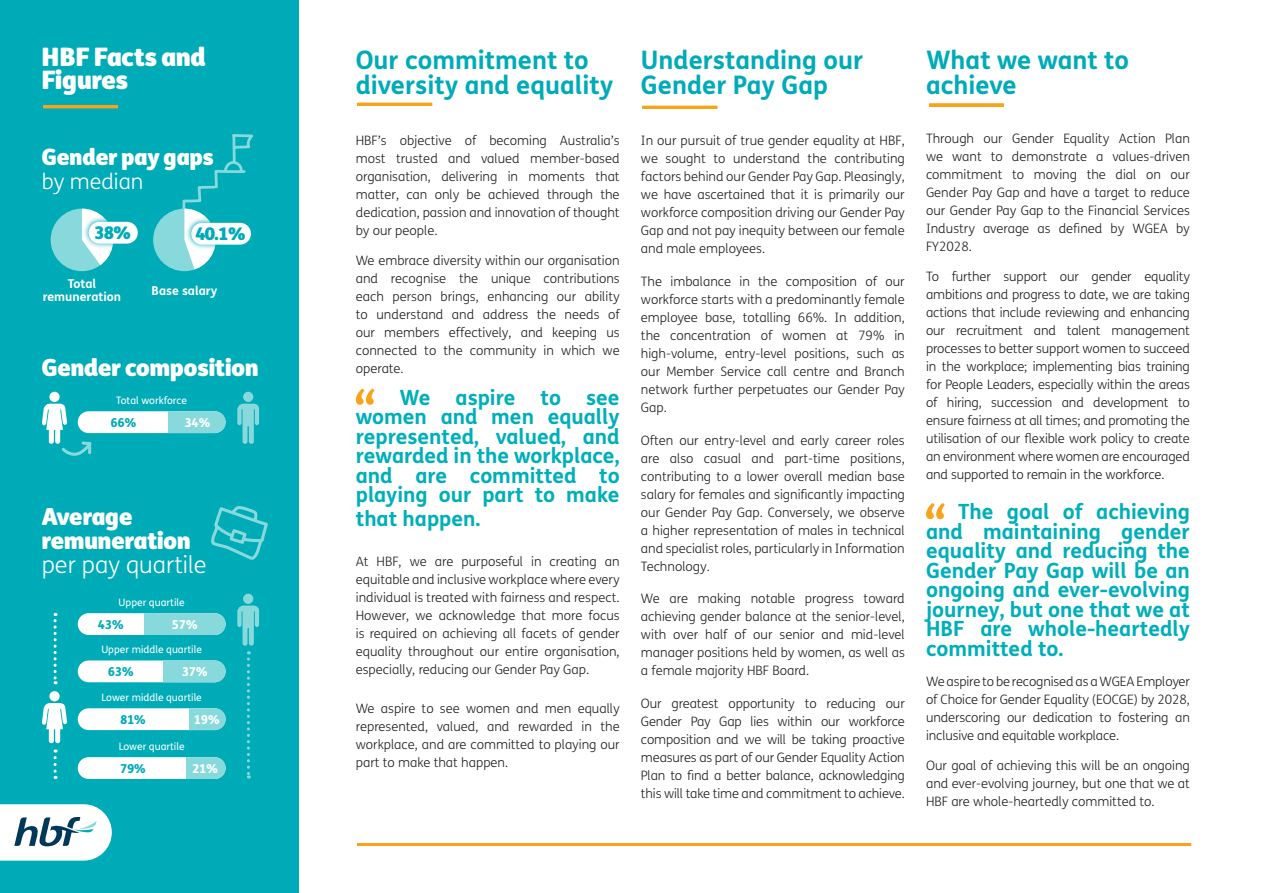
<style>
.page{position:relative;width:1263px;height:893px;background:#fff}
.page>*{position:absolute;margin:0;border:0;box-sizing:border-box;transform-origin:0 0}
.t1{font:700 25.5px/25.5px "FS Me";color:#00abb8}
.t2{font:900 25.5px/23.5px "Me";color:#fff}
.t3{font:900 23.55px/23.5px "Me";color:#fff}
.t4{font:900 22.5px "Me";color:#fff}
.t5{font:300 21.6px "FS Me";color:#fff}
.t6{font:700 21px/19.5px "FS Me";color:#00afb9;text-align:justify}
.t7{font:900 17.4px "Me";color:#00abb8}
.t8{font:300 12.9px/18px "FS Me";color:#231f20;text-align:justify}
.t9{font:700 12.3px/12.3px "FS Me";color:#fff;text-align:center}
.t10{font:800 12.3px "FS Me";letter-spacing:-.02em;color:#00abb8}
.t11{font:800 12.3px "FS Me";letter-spacing:-.02em;color:#fff}
.t12{font:10.2px "FS Me";color:#fff}
.s1{font-family:"FS Me";font-weight:300}
</style>
<div class="page">
<svg style="left:356px;top:389px;width:19px;height:16px"></svg>
<svg style="left:926px;top:503px;width:19px;height:16px"></svg>
<div style="left:0;top:0;width:298px;height:893px;background:#00abb8"></div>
<div style="left:49px;top:392px;width:11px;height:10px;background:#fff;border-radius:50%"></div>
<div style="left:243px;top:392px;width:10px;height:10px;background:#87d9db;border-radius:50%"></div>
<svg style="left:237px;top:403px;width:22px;height:41px"></svg>
<div style="left:78px;top:411px;width:148px;height:22px;background:#fff;border-radius:11px"></div>
<div style="left:169px;top:411px;width:57px;height:22px;background:#87d9db"></div>
<svg style="left:42px;top:403px;width:52px;height:53px"></svg>
<div style="left:51px;top:209px;width:62px;height:62px;background:#87d9db;border-radius:50%"></div>
<svg style="left:82px;top:209px;width:30px;height:62px"></svg>
<div style="left:153px;top:209px;width:63px;height:62px;background:#87d9db;border-radius:50%"></div>
<svg style="left:181px;top:134px;width:72px;height:137px"></svg>
<svg style="left:83px;top:216px;width:55px;height:33px"></svg>
<div style="left:89px;top:222px;width:49px;height:22px;background:#fff;border-radius:11px"></div>
<svg style="left:186px;top:217px;width:67px;height:33px"></svg>
<div style="left:191px;top:223px;width:60px;height:22px;background:#fff;border-radius:11px"></div>
<svg style="left:42px;top:703px;width:25px;height:40px"></svg>
<div style="left:49px;top:691px;width:11px;height:10px;background:#fff;border-radius:50%"></div>
<div style="left:243px;top:594px;width:10px;height:10px;background:#87d9db;border-radius:50%"></div>
<svg style="left:237px;top:605px;width:22px;height:173px"></svg>
<div style="left:78px;top:613px;width:148px;height:22px;background:#fff;border-radius:11px"></div>
<div style="left:144px;top:613px;width:82px;height:22px;background:#87d9db"></div>
<div style="left:78px;top:660px;width:148px;height:22px;background:#fff;border-radius:11px"></div>
<div style="left:163px;top:660px;width:63px;height:22px;background:#87d9db"></div>
<div style="left:78px;top:708px;width:148px;height:22px;background:#fff;border-radius:11px"></div>
<div style="left:189px;top:708px;width:37px;height:22px;background:#87d9db"></div>
<div style="left:78px;top:757px;width:148px;height:22px;background:#fff;border-radius:11px"></div>
<div style="left:186px;top:757px;width:40px;height:22px;background:#87d9db"></div>
<svg style="left:211px;top:506px;width:57px;height:54px"></svg>
<svg style="left:54px;top:613px;width:3px;height:71px"></svg>
<svg style="left:54px;top:758px;width:3px;height:21px"></svg>
<svg style="left:43px;top:105px;width:76px;height:4px"></svg>
<svg style="left:298px;top:101px;width:135px;height:6px"></svg>
<svg style="left:0;top:804px;width:1192px;height:57px"></svg>
<svg style="left:929px;top:103px;width:75px;height:4px"></svg>
<svg style="left:642px;top:105px;width:76px;height:4px"></svg>
<p class="t2" style="left:42px;top:44px;width:166px">HBF Facts and<br>Figures</p>
<p class="t4" style="left:42px;top:140px;width:173px">Gender pay gaps</p>
<p class="t5" style="left:42px;top:167px;width:103px">by median</p>
<p class="t7" style="left:94px;top:220px;width:39px">38%</p>
<p class="t7" style="left:195px;top:221px;width:52px">40.1%</p>
<p class="t9" style="left:43px;top:277px;width:80px">Total remuneration</p>
<p class="t9" style="left:152px;top:283px;width:67px">Base salary</p>
<p class="t3" style="left:42px;top:355px;width:218px">Gender composition</p>
<p class="t12" style="left:116px;top:394px;width:72px">Total workforce</p>
<p class="t10" style="left:111px;top:413px;width:28px">66%</p>
<p class="t11" style="left:185px;top:413px;width:28px">34%</p>
<p class="t3" style="left:42px;top:504px;width:166px">Average remuneration <span class="s1">per pay quartile</span></p>
<p class="t12" style="left:119px;top:596px;width:68px">Upper quartile</p>
<p class="t12" style="left:101px;top:643px;width:102px">Upper middle quartile</p>
<p class="t12" style="left:101px;top:691px;width:102px">Lower middle quartile</p>
<p class="t12" style="left:119px;top:740px;width:67px">Lower quartile</p>
<p class="t10" style="left:98px;top:615px;width:28px">43%</p>
<p class="t10" style="left:108px;top:662px;width:28px">63%</p>
<p class="t10" style="left:120px;top:710px;width:28px">81%</p>
<p class="t10" style="left:120px;top:759px;width:28px">79%</p>
<p class="t11" style="left:172px;top:615px;width:28px">57%</p>
<p class="t11" style="left:182px;top:662px;width:28px">37%</p>
<p class="t11" style="left:194px;top:710px;width:28px">19%</p>
<p class="t11" style="left:192px;top:759px;width:28px">21%</p>
<p class="t1" style="left:356px;top:46px;width:259px">Our commitment to diversity and equality</p>
<p class="t8" style="left:356px;top:131px;width:265px">HBF’s objective of becoming Australia’s most trusted and valued member-based organisation, delivering in moments that matter, can only be achieved through the dedication, passion and innovation of thought by our people.</p>
<p class="t8" style="left:356px;top:251px;width:265px">We embrace diversity within our organisation and recognise the unique contributions each person brings, enhancing our ability to understand and address the needs of our members effectively, and keeping us connected to the community in which we operate.</p>
<p class="t6" style="left:356px;top:386px;width:265px;text-indent:44px">We aspire to see women and men equally represented, valued, and rewarded in the workplace, and are committed to playing our part to make</p>
<p class="t6" style="left:356px;top:508px;width:126px">that happen.</p>
<p class="t8" style="left:356px;top:552px;width:265px">At HBF, we are purposeful in creating an equitable and inclusive workplace where every individual is treated with fairness and respect.<br>However, we acknowledge that more focus is required on achieving all facets of gender equality throughout our entire organisation, especially, reducing our Gender Pay Gap.</p>
<p class="t8" style="left:356px;top:699px;width:265px">We aspire to see women and men equally represented, valued, and rewarded in the workplace, and are committed to playing our part to make that happen.</p>
<p class="t1" style="left:641px;top:46px;width:224px">Understanding our<br>Gender Pay Gap</p>
<p class="t8" style="left:641px;top:131px;width:265px">In our pursuit of true gender equality at HBF, we sought to understand the contributing factors behind our Gender Pay Gap. Pleasingly, we have ascertained that it is primarily our workforce composition driving our Gender Pay Gap and not pay inequity between our female and male employees.</p>
<p class="t8" style="left:641px;top:272px;width:265px">The imbalance in the composition of our workforce starts with a predominantly female employee base, totalling 66%. In addition, the concentration of women at 79% in high-volume, entry-level positions, such as our Member Service call centre and Branch network further perpetuates our Gender Pay Gap.</p>
<p class="t8" style="left:641px;top:431px;width:265px">Often our entry-level and early career roles are also casual and part-time positions, contributing to a lower overall median base salary for females and significantly impacting our Gender Pay Gap. Conversely, we observe a higher representation of males in technical and specialist roles, particularly in Information Technology.</p>
<p class="t8" style="left:641px;top:589px;width:265px">We are making notable progress toward achieving gender balance at the senior-level, with over half of our senior and mid-level manager positions held by women, as well as a female majority HBF Board.</p>
<p class="t8" style="left:641px;top:694px;width:265px">Our greatest opportunity to reducing our Gender Pay Gap lies within our workforce composition and we will be taking proactive measures as part of our Gender Equality Action Plan to find a better balance, acknowledging this will take time and commitment to achieve.</p>
<p class="t1" style="left:926px;top:46px;width:205px">What we want to achieve</p>
<p class="t8" style="left:926px;top:129px;width:265px">Through our Gender Equality Action Plan we want to demonstrate a values-driven commitment to moving the dial on our Gender Pay Gap and have a target to reduce our Gender Pay Gap to the Financial Services Industry average as defined by WGEA by FY2028.</p>
<p class="t8" style="left:926px;top:267px;width:265px">To further support our gender equality ambitions and progress to date, we are taking actions that include reviewing and enhancing our recruitment and talent management processes to better support women to succeed in the workplace; implementing bias training for People Leaders, especially within the areas of hiring, succession and development to ensure fairness at all times; and promoting the utilisation of our flexible work policy to create an environment where women are encouraged and supported to remain in the workforce.</p>
<p class="t6" style="left:926px;top:501px;width:265px;text-indent:32px">The goal of achieving and maintaining gender equality and reducing the Gender Pay Gap will be an ongoing and ever-evolving journey, but one that we at HBF are whole-heartedly committed to.</p>
<p class="t8" style="left:926px;top:672px;width:265px">We aspire to be recognised as a WGEA Employer of Choice for Gender Equality (EOCGE) by 2028, underscoring our dedication to fostering an inclusive and equitable workplace.</p>
<p class="t8" style="left:926px;top:756px;width:265px">Our goal of achieving this will be an ongoing and ever-evolving journey, but one that we at HBF are whole-heartedly committed to.</p>
</div>
